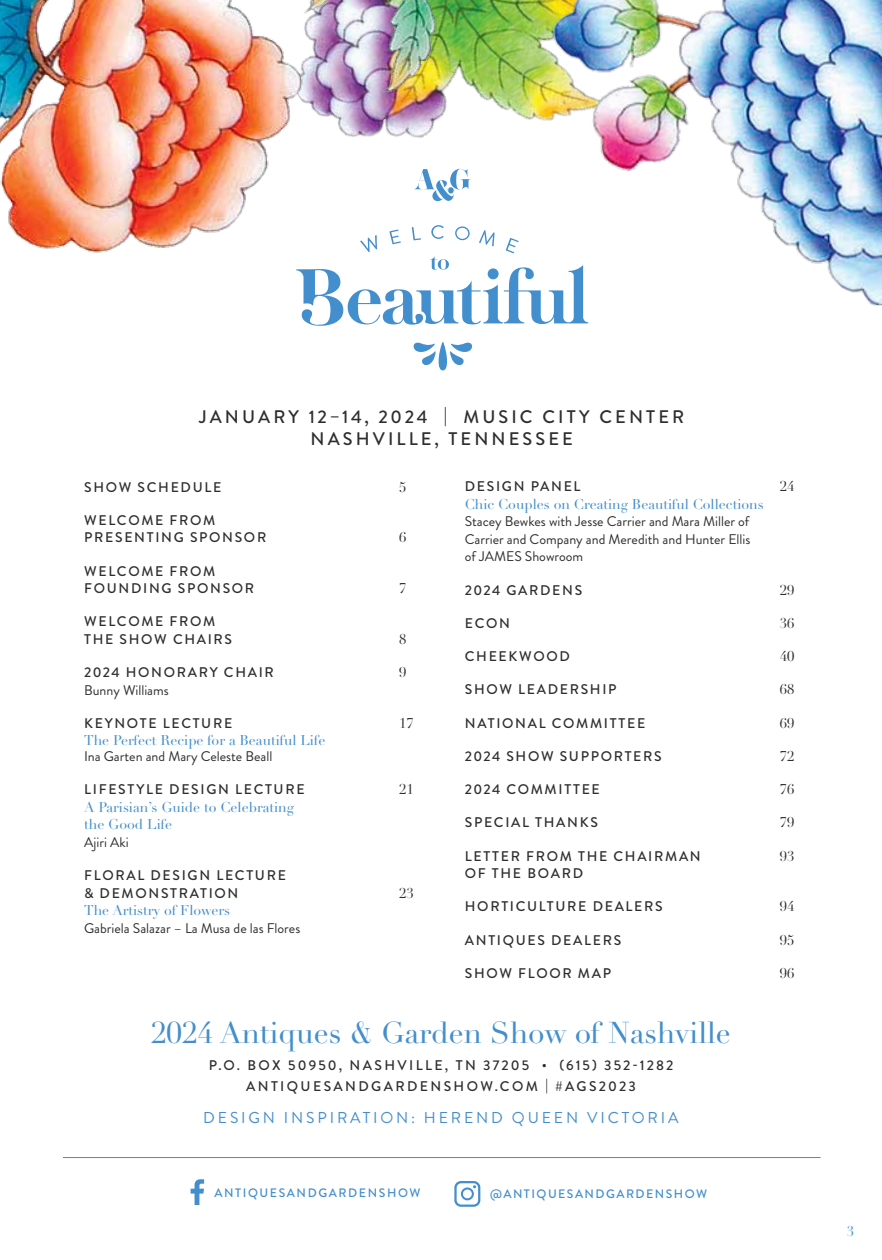
<style>
.page{position:relative;width:882px;height:1260px;background:#fff}
.page>*{position:absolute;margin:0;border:0;box-sizing:border-box;transform-origin:0 0}
.t1{font:29.75px "Didot LT Pro";color:#438ecc}
.t2{font:500 18.2px/21.9px "Brandon Grotesque";letter-spacing:.17em;color:#2e2e2d;text-align:center}
.t3{font:15.75px "Brandon Grotesque";letter-spacing:.18em;color:#438ecc}
.t4{font:500 14px/17.5px "Brandon Grotesque";letter-spacing:.12em;color:#2e2e2d}
.t5{font:14px/17.5px "Brandon Grotesque";color:#2e2e2d;text-align:justify}
.t6{font:14px/17.5px "Didot LT Pro";color:#438ecc}
.t7{font:500 14px/21px "Brandon Grotesque";letter-spacing:.17em;color:#2e2e2d;text-align:center}
.t8{font:14px "Didot LT Pro";color:#2e2e2d}
.t9{font:500 12.25px "Brandon Grotesque";letter-spacing:.125em;color:#438ecc}
</style>
<div class="page">
<hr style="left:63px;top:1157px;width:758px;height:1px;background:#438ecc">
<svg style="left:191px;top:1179px;width:13px;height:26px"></svg>
<svg style="left:454px;top:1181px;width:26px;height:26px"></svg>
<img style="left:467px;top:0;width:73px;height:120px">
<img style="left:0;top:0;width:467px;height:253px">
<img style="left:540px;top:0;width:342px;height:306px">
<svg style="left:413px;top:342px;width:59px;height:28px"></svg>
<svg style="left:296px;top:225px;width:292px;height:101px"></svg>
<svg style="left:414px;top:169px;width:57px;height:32px"></svg>
<h2 class="t2" style="left:199px;top:406px;width:486px">JANUARY 12–14, 2024 | MUSIC CITY CENTER<br>NASHVILLE, TENNESSEE</h2>
<p class="t4" style="left:84px;top:478px;width:139px">SHOW SCHEDULE</p>
<p class="t8" style="left:399px;top:478px;width:9px">5</p>
<p class="t4" style="left:84px;top:511px;width:184px">WELCOME FROM<br>PRESENTING SPONSOR</p>
<p class="t8" style="left:399px;top:529px;width:9px">6</p>
<p class="t4" style="left:84px;top:562px;width:171px">WELCOME FROM<br>FOUNDING SPONSOR</p>
<p class="t4" style="left:84px;top:613px;width:149px">WELCOME FROM<br>THE SHOW CHAIRS</p>
<p class="t8" style="left:399px;top:580px;width:9px">7</p>
<p class="t8" style="left:399px;top:631px;width:9px">8</p>
<p class="t4" style="left:84px;top:664px;width:191px">2024 HONORARY CHAIR</p>
<p class="t8" style="left:399px;top:664px;width:9px">9</p>
<p class="t5" style="left:84px;top:681px;width:86px">Bunny Williams</p>
<p class="t4" style="left:84px;top:714px;width:150px">KEYNOTE LECTURE</p>
<p class="t8" style="left:399px;top:715px;width:16px">17</p>
<p class="t6" style="left:84px;top:732px;width:243px">The Perfect Recipe for a Beautiful Life</p>
<p class="t5" style="left:84px;top:748px;width:190px">Ina Garten and Mary Celeste Beall</p>
<p class="t4" style="left:84px;top:781px;width:222px">LIFESTYLE DESIGN LECTURE</p>
<p class="t8" style="left:399px;top:781px;width:16px">21</p>
<p class="t6" style="left:84px;top:799px;width:211px">A Parisian’s Guide to Celebrating the Good Life</p>
<p class="t5" style="left:84px;top:833px;width:46px">Ajiri Aki</p>
<p class="t4" style="left:84px;top:867px;width:203px">FLORAL DESIGN LECTURE &amp; DEMONSTRATION</p>
<p class="t8" style="left:399px;top:884px;width:16px">23</p>
<p class="t6" style="left:84px;top:902px;width:147px">The Artistry of Flowers</p>
<p class="t5" style="left:84px;top:919px;width:218px">Gabriela Salazar – La Musa de las Flores</p>
<p class="t4" style="left:465px;top:478px;width:117px">DESIGN PANEL</p>
<p class="t8" style="left:780px;top:478px;width:16px">24</p>
<p class="t6" style="left:465px;top:496px;width:300px">Chic Couples on Creating Beautiful Collections</p>
<p class="t5" style="left:465px;top:513px;width:287px">Stacey Bewkes with Jesse Carrier and Mara Miller of Carrier and Company and Meredith and Hunter Ellis of JAMES Showroom</p>
<p class="t4" style="left:465px;top:581px;width:119px">2024 GARDENS</p>
<p class="t8" style="left:780px;top:581px;width:16px">29</p>
<p class="t4" style="left:465px;top:614px;width:47px">ECON</p>
<p class="t8" style="left:780px;top:615px;width:16px">36</p>
<p class="t4" style="left:465px;top:648px;width:106px">CHEEKWOOD</p>
<p class="t8" style="left:780px;top:648px;width:16px">40</p>
<p class="t4" style="left:465px;top:681px;width:153px">SHOW LEADERSHIP</p>
<p class="t8" style="left:780px;top:681px;width:16px">68</p>
<p class="t4" style="left:465px;top:714px;width:182px">NATIONAL COMMITTEE</p>
<p class="t8" style="left:780px;top:714px;width:16px">69</p>
<p class="t4" style="left:465px;top:747px;width:198px">2024 SHOW SUPPORTERS</p>
<p class="t8" style="left:780px;top:748px;width:16px">72</p>
<p class="t4" style="left:465px;top:781px;width:137px">2024 COMMITTEE</p>
<p class="t8" style="left:780px;top:781px;width:16px">76</p>
<p class="t4" style="left:465px;top:814px;width:134px">SPECIAL THANKS</p>
<p class="t8" style="left:780px;top:814px;width:16px">79</p>
<p class="t4" style="left:465px;top:847px;width:237px">LETTER FROM THE CHAIRMAN</p>
<p class="t8" style="left:780px;top:847px;width:16px">93</p>
<p class="t4" style="left:465px;top:865px;width:120px">OF THE BOARD</p>
<p class="t4" style="left:465px;top:898px;width:199px">HORTICULTURE DEALERS</p>
<p class="t8" style="left:780px;top:898px;width:16px">94</p>
<p class="t4" style="left:465px;top:931px;width:158px">ANTIQUES DEALERS</p>
<p class="t8" style="left:780px;top:931px;width:16px">95</p>
<p class="t4" style="left:465px;top:964px;width:148px">SHOW FLOOR MAP</p>
<p class="t8" style="left:780px;top:965px;width:16px">96</p>
<h1 class="t1" style="left:151px;top:1015px;width:581px">2024 Antiques &amp; Garden Show of Nashville</h1>
<p class="t7" style="left:209px;top:1055px;width:466px">P.O. BOX 50950, NASHVILLE, TN 37205 • (615) 352-1282<br>ANTIQUESANDGARDENSHOW.COM | #AGS2023</p>
<p class="t3" style="left:203px;top:1107px;width:477px">DESIGN INSPIRATION: HEREND QUEEN VICTORIA</p>
<p class="t9" style="left:214px;top:1184px;width:208px">ANTIQUESANDGARDENSHOW</p>
<p class="t9" style="left:490px;top:1185px;width:219px">@ANTIQUESANDGARDENSHOW</p>
<p class="t6" style="left:847px;top:1223px;width:9px">3</p>
</div>
